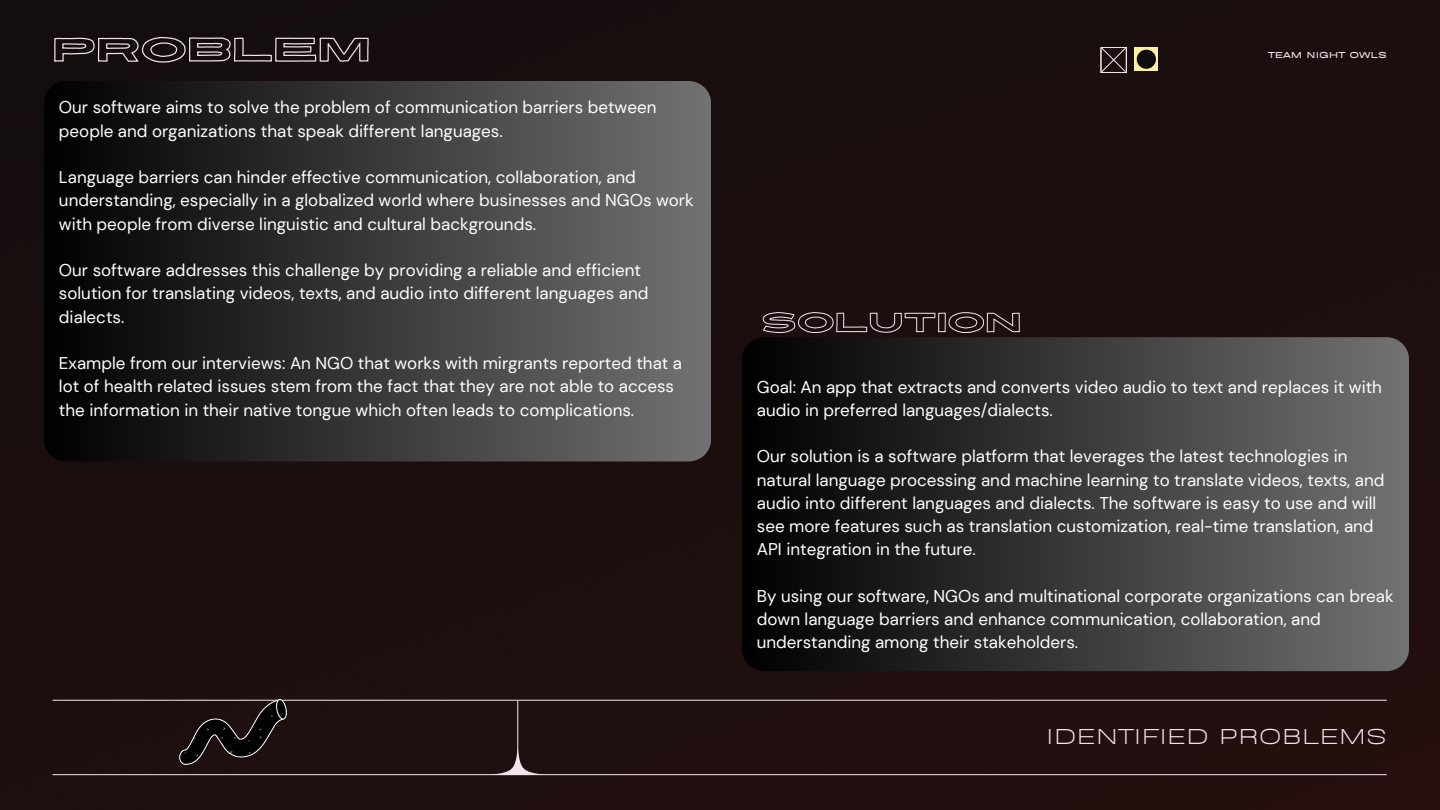
<style>
.page{position:relative;width:1440px;height:810px;background:#1d0e0e}
.page>*{position:absolute;margin:0;border:0;box-sizing:border-box;transform-origin:0 0}
.t1{font:25px "BD Sans";color:#f2e4ed}
.t2{font:17px/23.2px "DM Sans";color:#fff}
.t3{font:900 10px "BD Sans";color:#f2e4ed}
</style>
<div class="page">
<hr style="left:53px;top:700px;width:1334px;height:1px;background:#f2e4ed">
<hr style="left:53px;top:774px;width:1334px;height:1px;background:#f2e4ed">
<hr style="left:517px;top:701px;width:1px;height:73px;background:#f2e4ed">
<svg style="left:491px;top:748px;width:53px;height:26px"></svg>
<div style="left:1134px;top:47px;width:24px;height:24px;background:#fff0a2"></div>
<div style="left:1137px;top:50px;width:19px;height:19px;background:#0d0d0d;border-radius:50%"></div>
<svg style="left:1101px;top:47px;width:26px;height:26px"></svg>
<svg style="left:44px;top:81px;width:667px;height:380px;background:#393939"></svg>
<svg style="left:54px;top:0;width:315px;height:100px;background:#211b1c"></svg>
<img style="left:178px;top:700px;width:114px;height:64px">
<svg style="left:742px;top:337px;width:667px;height:334px;background:#393838"></svg>
<svg style="left:762px;top:309px;width:258px;height:31px;background:#352829"></svg>
<p class="t2" style="left:59px;top:96px;width:599px">Our software aims to solve the problem of communication barriers between people and organizations that speak different languages.</p>
<p class="t2" style="left:59px;top:166px;width:636px">Language barriers can hinder effective communication, collaboration, and understanding, especially in a globalized world where businesses and NGOs work with people from diverse linguistic and cultural backgrounds.</p>
<p class="t2" style="left:59px;top:259px;width:591px">Our software addresses this challenge by providing a reliable and efficient solution for translating videos, texts, and audio into different languages and dialects.</p>
<p class="t2" style="left:59px;top:352px;width:625px">Example from our interviews: An NGO that works with mirgrants reported that a lot of health related issues stem from the fact that they are not able to access the information in their native tongue which often leads to complications.</p>
<p class="t3" style="left:1268px;top:47px;width:120px">TEAM NIGHT OWLS</p>
<p class="t2" style="left:757px;top:375px;width:627px">Goal: An app that extracts and converts video audio to text and replaces it with audio in preferred languages/dialects.</p>
<p class="t2" style="left:757px;top:445px;width:629px">Our solution is a software platform that leverages the latest technologies in natural language processing and machine learning to translate videos, texts, and audio into different languages and dialects. The software is easy to use and will see more features such as translation customization, real-time translation, and API integration in the future.</p>
<p class="t2" style="left:757px;top:585px;width:638px">By using our software, NGOs and multinational corporate organizations can break down language barriers and enhance communication, collaboration, and understanding among their stakeholders.</p>
<h1 class="t1" style="left:1046px;top:718px;width:342px">IDENTIFIED PROBLEMS</h1>
</div>
